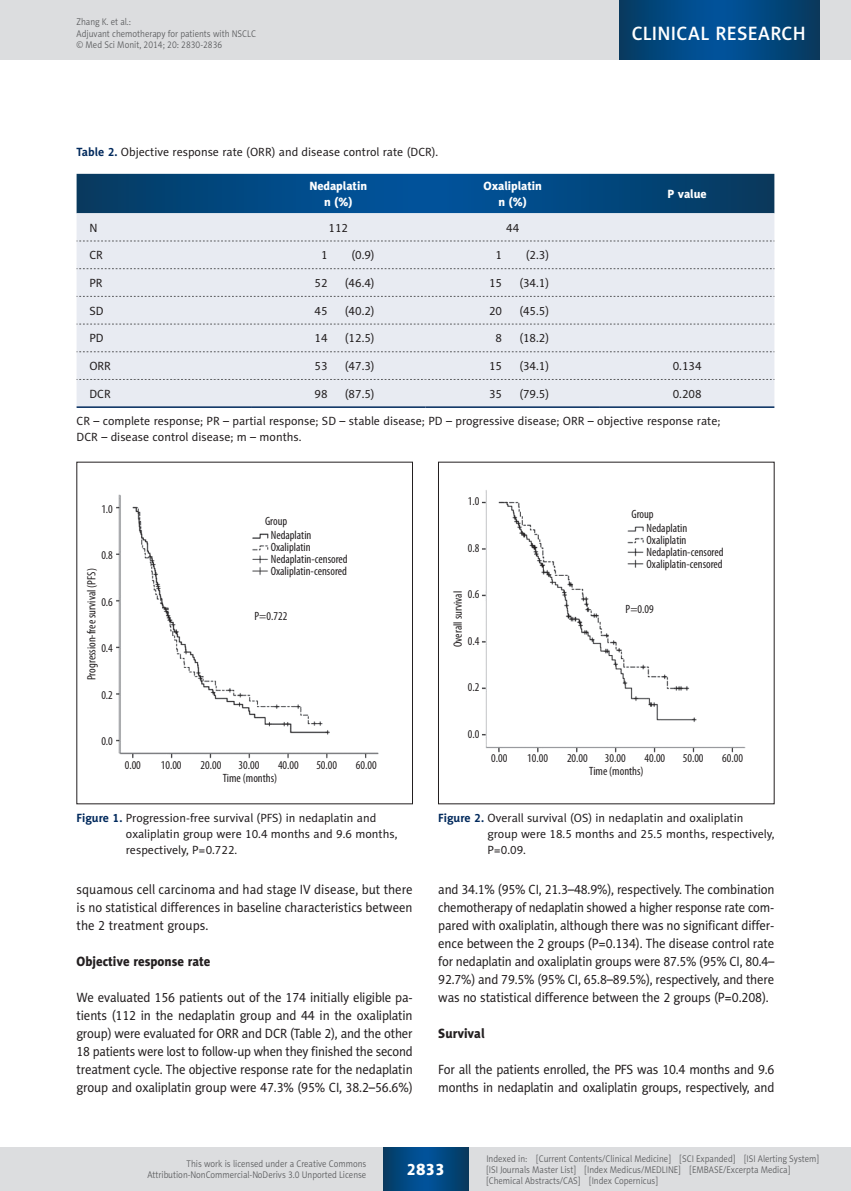
<style>
.page{position:relative;width:851px;height:1191px;background:#fff}
.page>*{position:absolute;margin:0;border:0;box-sizing:border-box;transform-origin:0 0}
.t1{font:19.5px "Naomi Sans EFN Medium";letter-spacing:.015em;color:#fff}
.t2{font:16.5px "Naomi Sans EFN Heavy";color:#fff}
.MSM_Body{font:13.5px/18px "Naomi Sans EFN";letter-spacing:-.01em;color:#231f20;text-align:justify;scale:.95 1}
.MSM_Headline_2{font:13.5px "Naomi Sans EFN Heavy";color:#231f20;scale:.95 1}
.t3{font:condensed 12px/12px "Myriad Pro";color:#231f20}
.MSM_Rycina_tytul{font:12px/15.8px "Naomi Sans EFN";color:#231f20}
.MSM_Table_podpis_dol{font:12px/15.8px "Naomi Sans EFN";color:#231f20}
.MSM_Tabela_zawartosc{font:12px "Naomi Sans EFN";color:#231f20}
.MSM_Tabela_tytul{font:12px "Naomi Sans EFN";color:#231f20}
.MSM_Tabela_Head{font:12px "Naomi Sans EFN Heavy";color:#fff}
.t4{font:9.75px/11.2px "Naomi Sans EFN Light";color:#57585a;scale:.9 1}
.s1{font-weight:700;color:#00295c}
</style>
<div class="page">
<svg style="left:77px;top:174px;width:697px;height:39px;background:#02477e"></svg>
<div style="left:77px;top:213px;width:697px;height:193px;background:#e8ebf2"></div>
<svg style="left:77px;top:241px;width:697px;height:1px"></svg>
<svg style="left:77px;top:268px;width:697px;height:1px"></svg>
<svg style="left:77px;top:296px;width:697px;height:1px"></svg>
<svg style="left:77px;top:324px;width:697px;height:1px"></svg>
<svg style="left:77px;top:351px;width:697px;height:1px"></svg>
<svg style="left:77px;top:379px;width:697px;height:1px"></svg>
<hr style="left:77px;top:406px;width:174px;height:2px;background:#00295c">
<hr style="left:251px;top:406px;width:174px;height:2px;background:#00295c">
<hr style="left:425px;top:406px;width:175px;height:2px;background:#00295c">
<hr style="left:600px;top:406px;width:174px;height:2px;background:#00295c">
<img style="left:116px;top:494px;width:263px;height:265px">
<img style="left:482px;top:490px;width:264px;height:263px">
<div style="left:0;top:1148px;width:850px;height:43px;background:#dcdddf"></div>
<svg style="left:383px;top:1147px;width:85px;height:43px;background:#02477e"></svg>
<div style="left:0;top:0;width:850px;height:60px;background:#dcdddf"></div>
<svg style="left:619px;top:0;width:200px;height:60px;background:#02477e"></svg>
<p class="t4" style="left:77px;top:16px;width:201px">Zhang K. et al.:<br>Adjuvant chemotherapy for patients with NSCLC © Med Sci Monit, 2014; 20: 2830-2836</p>
<h1 class="t1" style="left:631px;top:22px;width:175px">CLINICAL RESEARCH</h1>
<p class="MSM_Tabela_tytul" style="left:77px;top:145px;width:363px"><span class="s1">Table 2.</span> Objective response rate (ORR) and disease control rate (DCR).</p>
<p class="MSM_Tabela_Head" style="left:309px;top:179px;width:59px">Nedaplatin</p>
<p class="MSM_Tabela_Head" style="left:324px;top:194px;width:30px">n (%)</p>
<p class="MSM_Tabela_Head" style="left:483px;top:179px;width:60px">Oxaliplatin</p>
<p class="MSM_Tabela_Head" style="left:498px;top:194px;width:30px">n (%)</p>
<p class="MSM_Tabela_Head" style="left:667px;top:187px;width:41px">P value</p>
<p class="MSM_Tabela_zawartosc" style="left:89px;top:220px;width:10px">N</p>
<p class="MSM_Tabela_zawartosc" style="left:328px;top:220px;width:21px">112</p>
<p class="MSM_Tabela_zawartosc" style="left:506px;top:220px;width:15px">44</p>
<p class="MSM_Tabela_zawartosc" style="left:89px;top:248px;width:15px">CR</p>
<p class="MSM_Tabela_zawartosc" style="left:321px;top:248px;width:8px">1</p>
<p class="MSM_Tabela_zawartosc" style="left:351px;top:248px;width:25px">(0.9)</p>
<p class="MSM_Tabela_zawartosc" style="left:495px;top:248px;width:8px">1</p>
<p class="MSM_Tabela_zawartosc" style="left:525px;top:248px;width:25px">(2.3)</p>
<p class="MSM_Tabela_zawartosc" style="left:89px;top:276px;width:15px">PR</p>
<p class="MSM_Tabela_zawartosc" style="left:314px;top:276px;width:15px">52</p>
<p class="MSM_Tabela_zawartosc" style="left:345px;top:276px;width:31px">(46.4)</p>
<p class="MSM_Tabela_zawartosc" style="left:489px;top:276px;width:15px">15</p>
<p class="MSM_Tabela_zawartosc" style="left:519px;top:276px;width:31px">(34.1)</p>
<p class="MSM_Tabela_zawartosc" style="left:89px;top:304px;width:16px">SD</p>
<p class="MSM_Tabela_zawartosc" style="left:314px;top:304px;width:15px">45</p>
<p class="MSM_Tabela_zawartosc" style="left:345px;top:304px;width:31px">(40.2)</p>
<p class="MSM_Tabela_zawartosc" style="left:489px;top:304px;width:15px">20</p>
<p class="MSM_Tabela_zawartosc" style="left:519px;top:304px;width:31px">(45.5)</p>
<p class="MSM_Tabela_zawartosc" style="left:89px;top:331px;width:16px">PD</p>
<p class="MSM_Tabela_zawartosc" style="left:314px;top:331px;width:15px">14</p>
<p class="MSM_Tabela_zawartosc" style="left:345px;top:331px;width:31px">(12.5)</p>
<p class="MSM_Tabela_zawartosc" style="left:495px;top:331px;width:8px">8</p>
<p class="MSM_Tabela_zawartosc" style="left:519px;top:331px;width:31px">(18.2)</p>
<p class="MSM_Tabela_zawartosc" style="left:89px;top:359px;width:23px">ORR</p>
<p class="MSM_Tabela_zawartosc" style="left:314px;top:359px;width:15px">53</p>
<p class="MSM_Tabela_zawartosc" style="left:345px;top:359px;width:31px">(47.3)</p>
<p class="MSM_Tabela_zawartosc" style="left:489px;top:359px;width:15px">15</p>
<p class="MSM_Tabela_zawartosc" style="left:519px;top:359px;width:31px">(34.1)</p>
<p class="MSM_Tabela_zawartosc" style="left:672px;top:359px;width:30px">0.134</p>
<p class="MSM_Tabela_zawartosc" style="left:89px;top:387px;width:23px">DCR</p>
<p class="MSM_Tabela_zawartosc" style="left:314px;top:387px;width:15px">98</p>
<p class="MSM_Tabela_zawartosc" style="left:345px;top:387px;width:31px">(87.5)</p>
<p class="MSM_Tabela_zawartosc" style="left:489px;top:387px;width:15px">35</p>
<p class="MSM_Tabela_zawartosc" style="left:519px;top:387px;width:31px">(79.5)</p>
<p class="MSM_Tabela_zawartosc" style="left:672px;top:387px;width:30px">0.208</p>
<p class="MSM_Table_podpis_dol" style="left:77px;top:413px;width:645px">CR – complete response; PR – partial response; SD – stable disease; PD – progressive disease; ORR – objective response rate;<br>DCR – disease control disease; m – months.</p>
<p class="t3" style="left:101px;top:503px;width:13px">1.0</p>
<p class="t3" style="left:101px;top:549px;width:13px">0.8</p>
<p class="t3" style="left:101px;top:596px;width:13px">0.6</p>
<p class="t3" style="left:101px;top:642px;width:13px">0.4</p>
<p class="t3" style="left:101px;top:689px;width:13px">0.2</p>
<p class="t3" style="left:101px;top:735px;width:13px">0.0</p>
<p class="t3" style="left:86px;top:680px;width:114px;rotate:-90deg">Progression-free survival (PFS)</p>
<p class="t3" style="left:265px;top:515px;width:24px">Group</p>
<p class="t3" style="left:271px;top:529px;width:78px">Nedaplatin<br>Oxaliplatin<br>Nedaplatin-censored<br>Oxaliplatin-censored</p>
<p class="t3" style="left:254px;top:610px;width:34px">P=0.722</p>
<p class="t3" style="left:125px;top:759px;width:18px">0.00</p>
<p class="t3" style="left:161px;top:759px;width:22px">10.00</p>
<p class="t3" style="left:200px;top:759px;width:22px">20.00</p>
<p class="t3" style="left:238px;top:759px;width:22px">30.00</p>
<p class="t3" style="left:278px;top:759px;width:22px">40.00</p>
<p class="t3" style="left:316px;top:759px;width:22px">50.00</p>
<p class="t3" style="left:356px;top:759px;width:22px">60.00</p>
<p class="t3" style="left:223px;top:772px;width:56px">Time (months)</p>
<p class="MSM_Rycina_tytul" style="left:126px;top:810px;width:273px;text-indent:-49px"><span class="s1">Figure 1.</span> Progression-free survival (PFS) in nedaplatin and oxaliplatin group were 10.4 months and 9.6 months, respectively, P=0.722.</p>
<p class="MSM_Body" style="left:77px;top:880px;width:355px">squamous cell carcinoma and had stage IV disease, but there is no statistical differences in baseline characteristics between the 2 treatment groups.</p>
<p class="MSM_Headline_2" style="left:77px;top:953px;width:142px">Objective response rate</p>
<p class="MSM_Body" style="left:77px;top:988px;width:355px">We evaluated 156 patients out of the 174 initially eligible pa&shy;tients (112 in the nedaplatin group and 44 in the oxaliplatin group) were evaluated for ORR and DCR (Table 2), and the other 18 patients were lost to follow-up when they finished the second treatment cycle. The objective response rate for the nedaplatin group and oxaliplatin group were 47.3% (95% CI, 38.2–56.6%)</p>
<p class="t3" style="left:467px;top:495px;width:13px">1.0</p>
<p class="t3" style="left:467px;top:542px;width:13px">0.8</p>
<p class="t3" style="left:467px;top:588px;width:13px">0.6</p>
<p class="t3" style="left:467px;top:635px;width:13px">0.4</p>
<p class="t3" style="left:467px;top:681px;width:13px">0.2</p>
<p class="t3" style="left:467px;top:728px;width:13px">0.0</p>
<p class="t3" style="left:452px;top:647px;width:58px;rotate:-90deg">Overall survival</p>
<p class="t3" style="left:631px;top:508px;width:24px">Group</p>
<p class="t3" style="left:646px;top:522px;width:78px">Nedaplatin<br>Oxaliplatin<br>Nedaplatin-censored<br>Oxaliplatin-censored</p>
<p class="t3" style="left:625px;top:603px;width:30px">P=0.09</p>
<p class="t3" style="left:491px;top:752px;width:18px">0.00</p>
<p class="t3" style="left:527px;top:752px;width:22px">10.00</p>
<p class="t3" style="left:567px;top:752px;width:22px">20.00</p>
<p class="t3" style="left:605px;top:752px;width:22px">30.00</p>
<p class="t3" style="left:644px;top:752px;width:22px">40.00</p>
<p class="t3" style="left:682px;top:752px;width:22px">50.00</p>
<p class="t3" style="left:722px;top:752px;width:22px">60.00</p>
<p class="t3" style="left:589px;top:765px;width:56px">Time (months)</p>
<p class="MSM_Rycina_tytul" style="left:487px;top:810px;width:288px;text-indent:-49px"><span class="s1">Figure 2.</span> Overall survival (OS) in nedaplatin and oxaliplatin group were 18.5 months and 25.5 months, respectively,<br>P=0.09.</p>
<p class="MSM_Body" style="left:438px;top:880px;width:355px">and 34.1% (95% CI, 21.3–48.9%), respectively. The combination chemotherapy of nedaplatin showed a higher response rate com&shy;pared with oxaliplatin, although there was no significant differ&shy;ence between the 2 groups (P=0.134). The disease control rate for nedaplatin and oxaliplatin groups were 87.5% (95% CI, 80.4– 92.7%) and 79.5% (95% CI, 65.8–89.5%), respectively, and there was no statistical difference between the 2 groups (P=0.208).</p>
<p class="MSM_Headline_2" style="left:438px;top:1025px;width:50px">Survival</p>
<p class="MSM_Body" style="left:438px;top:1060px;width:355px">For all the patients enrolled, the PFS was 10.4 months and 9.6 months in nedaplatin and oxaliplatin groups, respectively, and</p>
<p class="t4" style="left:147px;top:1158px;width:245px;text-align:right">This work is licensed under a Creative Commons<br>Attribution-NonCommercial-NoDerivs 3.0 Unported License</p>
<p class="t2" style="left:406px;top:1159px;width:40px">2833</p>
<p class="t4" style="left:486px;top:1152px;width:371px">Indexed in: [Current Contents/Clinical Medicine] [SCI Expanded] [ISI Alerting System] [ISI Journals Master List] [Index Medicus/MEDLINE] [EMBASE/Excerpta Medica] [Chemical Abstracts/CAS] [Index Copernicus]</p>
</div>
